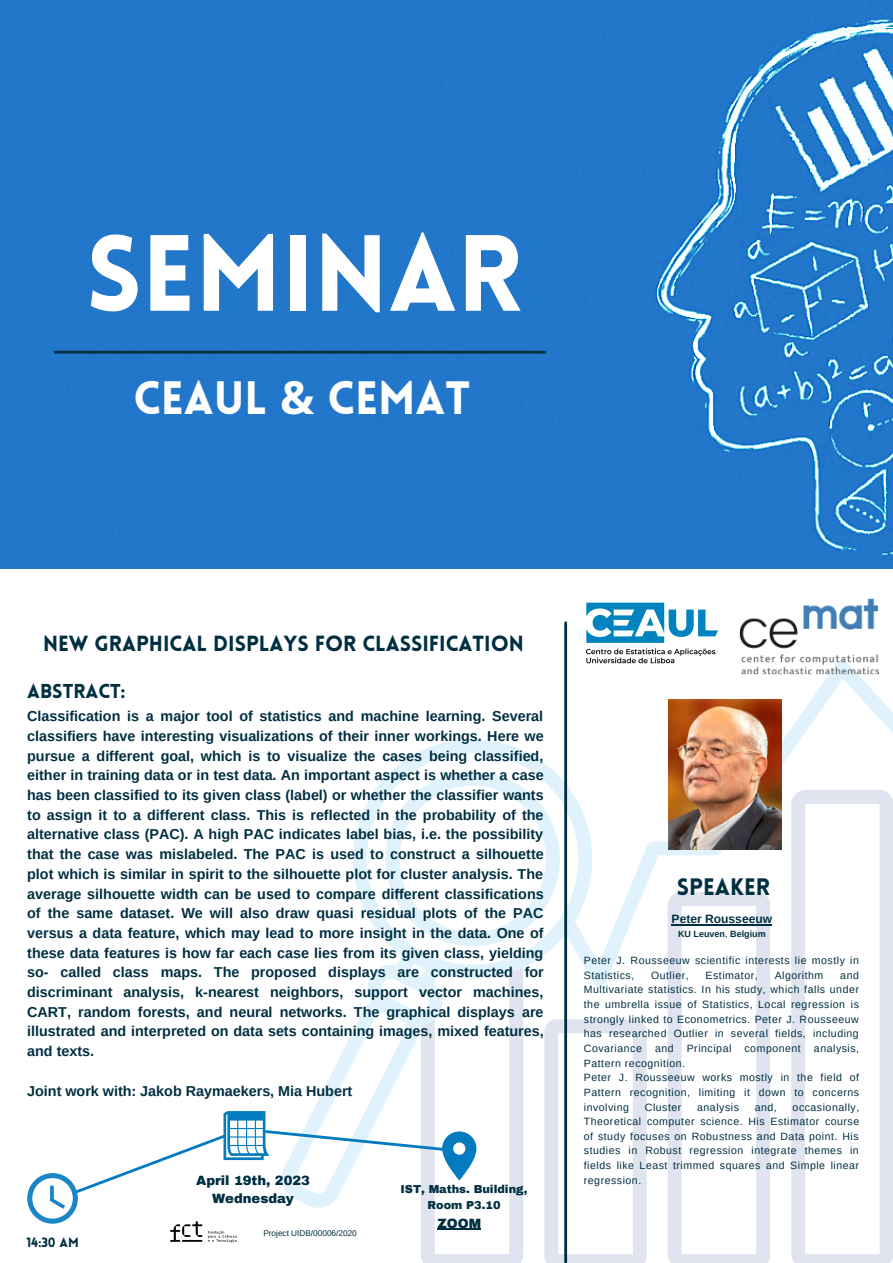
<style>
.page{position:relative;width:893px;height:1263px;background:#fff}
.page>*{position:absolute;margin:0;border:0;box-sizing:border-box;transform-origin:0 0}
.t1{font:900 105.82px "Lovelo";color:#fff}
.t2{font:900 45.75px "Lovelo";color:#fff}
.t3{font:900 23.25px "Lovelo";color:#002f42}
.t4{font:900 21.38px "Lovelo";color:#002f42}
.t5{font:900 19.65px "Lovelo";color:#002f42}
.t6{font:700 14.33px/19.7px "Arimo";color:#002f42;text-align:justify}
.t7{font:900 13.12px/18px "Archivo";color:#002f42;text-align:center}
.t8{font:900 13.12px "Lovelo";color:#002f42}
.t9{font:700 12.08px "Arimo";color:#002f42}
.t10{font:900 11.25px/15.2px "Archivo";color:#002f42;text-align:center}
.t11{font:10.5px/14.6px "Arimo";letter-spacing:.05em;color:#002f42}
.t12{font:700 9px "Arimo";color:#002f42}
.t13{font:8.25px "Arimo";color:#002f42}
.s1{font-family:"Noto Sans";font-weight:700}
.s2{font-weight:400}
</style>
<div class="page">
<svg style="left:791px;top:1208px;width:102px;height:55px"></svg>
<svg style="left:668px;top:1208px;width:102px;height:55px"></svg>
<svg style="left:544px;top:1208px;width:103px;height:55px"></svg>
<svg style="left:353px;top:661px;width:540px;height:547px"></svg>
<hr style="left:564px;top:623px;width:3px;height:639px;background:#002f42">
<img style="left:544px;top:0;width:349px;height:569px">
<div style="left:0;top:455px;width:544px;height:114px;background:#2277ca"></div>
<div style="left:304px;top:0;width:257px;height:455px;background:#2277ca"></div>
<div style="left:0;top:0;width:304px;height:532px;background:#2277ca"></div>
<div style="left:0;top:0;width:154px;height:479px;background:#2277ca"></div>
<img style="left:583px;top:602px;width:139px;height:68px">
<img style="left:739px;top:599px;width:139px;height:76px">
<svg style="left:27px;top:957px;width:496px;height:306px"></svg>
<hr style="left:55px;top:351px;width:490px;height:3px;background:#002f42">
<img style="left:143px;top:1198px;width:120px;height:65px">
<img style="left:669px;top:700px;width:113px;height:149px">
<hr style="left:437px;top:1229px;width:44px;height:1px;background:#002f42">
<hr style="left:671px;top:924px;width:101px;height:1px;background:#002f42">
<h1 class="t1" style="left:86px;top:231px;width:438px">SEMINAR</h1>
<h2 class="t2" style="left:133px;top:379px;width:338px">CEAUL <span class="s1">&amp;</span> CEMAT</h2>
<h3 class="t4" style="left:43px;top:635px;width:482px">NEW GRAPHICAL DISPLAYS FOR CLASSIFICATION</h3>
<h3 class="t5" style="left:27px;top:683px;width:100px">ABSTRACT:</h3>
<p class="t6" style="left:27px;top:706px;width:518px">Classification is a major tool of statistics and machine learning. Several classifiers have interesting visualizations of their inner workings. Here we pursue a different goal, which is to visualize the cases being classified, either in training data or in test data. An important aspect is whether a case has been classified to its given class (label) or whether the classifier wants to assign it to a different class. This is reflected in the probability of the alternative class (PAC). A high PAC indicates label bias, i.e. the possibility that the case was mislabeled. The PAC is used to construct a silhouette plot which is similar in spirit to the silhouette plot for cluster analysis. The average silhouette width can be used to compare different classifications of the same dataset. We will also draw quasi residual plots of the PAC versus a data feature, which may lead to more insight in the data. One of these data features is how far each case lies from its given class, yielding so- called class maps. The proposed displays are constructed for discriminant analysis, k-nearest neighbors, support vector machines, CART, random forests, and neural networks. The graphical displays are illustrated and interpreted on data sets containing images, mixed features, and texts.</p>
<p class="t6" style="left:27px;top:1081px;width:327px">Joint work with: Jakob Raymaekers, Mia Hubert</p>
<p class="t8" style="left:26px;top:1237px;width:54px">14:30 AM</p>
<p class="t7" style="left:196px;top:1172px;width:115px">April 19th, 2023<br>Wednesday</p>
<p class="t13" style="left:263px;top:1228px;width:95px">Project UIDB/00006/2020</p>
<p class="t10" style="left:400px;top:1182px;width:128px">IST, Maths. Building,<br>Room P3.10</p>
<p class="t7" style="left:437px;top:1214px;width:45px">ZOOM</p>
<h3 class="t3" style="left:677px;top:878px;width:95px">SPEAKER</h3>
<p class="t9" style="left:671px;top:912px;width:102px">Peter Rousseeuw</p>
<p class="t12" style="left:678px;top:928px;width:89px">KU Leuven<span class="s2">,</span> Belgium</p>
<p class="t11" style="left:584px;top:953px;width:277px">Peter J. Rousseeuw scientific interests lie mostly in<br>Statistics,</p>
<p class="t11" style="left:584px;top:968px;width:277px;text-indent:256px">and Multivariate statistics. In his study, which falls under the umbrella issue of Statistics, Local regression is strongly linked to Econometrics. Peter J. Rousseeuw has researched Outlier in several fields, including Covariance and Principal component analysis, Pattern recognition.<br>Peter J. Rousseeuw works mostly in the field of Pattern recognition, limiting it down to concerns involving</p>
<p class="t11" style="left:651px;top:968px;width:39px">Outlier,</p>
<p class="t11" style="left:705px;top:968px;width:54px">Estimator,</p>
<p class="t11" style="left:774px;top:968px;width:50px">Algorithm</p>
<p class="t11" style="left:584px;top:1099px;width:277px;text-align:justify;text-indent:209px">occasionally, Theoretical computer science. His Estimator course of study focuses on Robustness and Data point. His studies in Robust regression integrate themes in fields like Least trimmed squares and Simple linear regression.</p>
<p class="t11" style="left:645px;top:1099px;width:38px">Cluster</p>
<p class="t11" style="left:697px;top:1099px;width:43px">analysis</p>
<p class="t11" style="left:754px;top:1099px;width:24px">and,</p>
</div>
